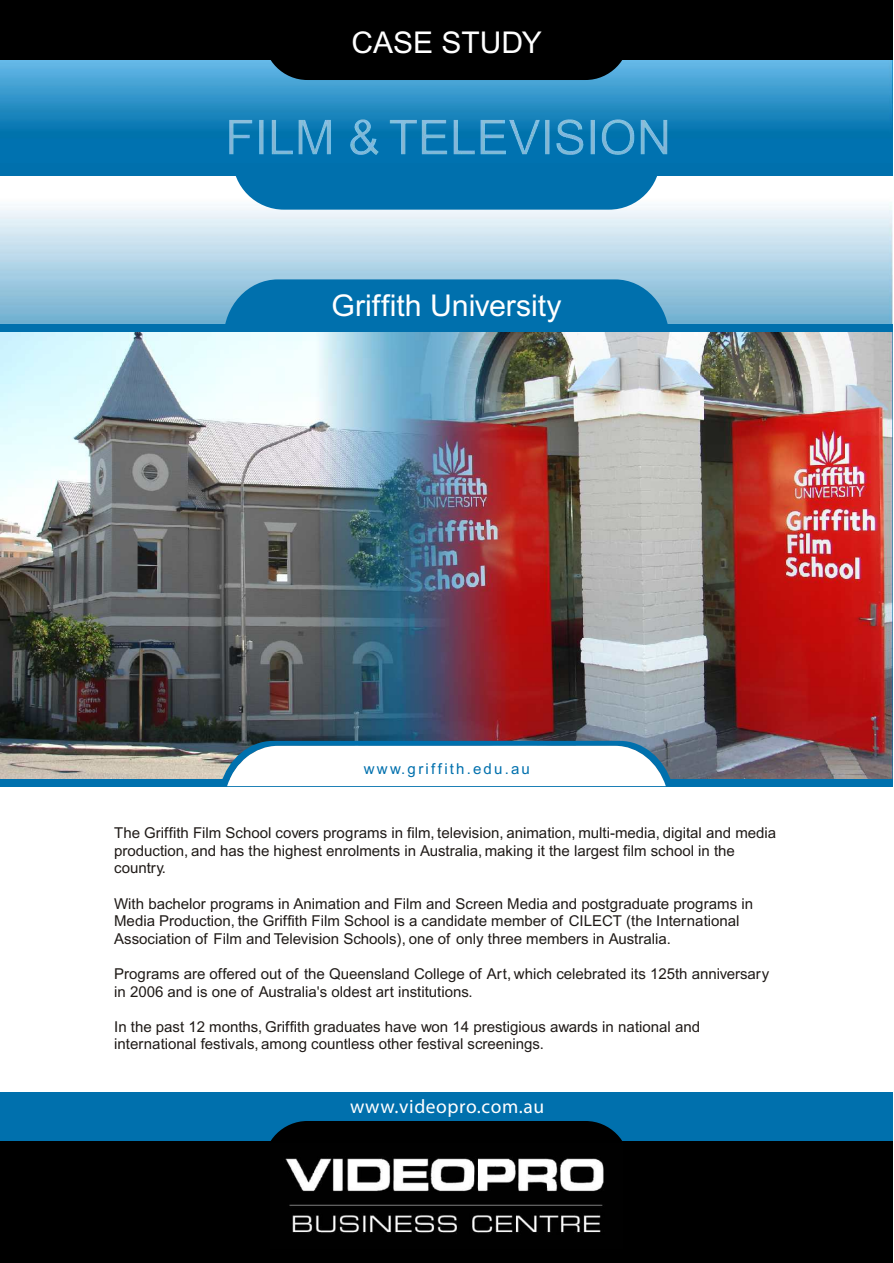
<style>
.page{position:relative;width:894px;height:1263px;background:#fff}
.page>*{position:absolute;margin:0;border:0;box-sizing:border-box;transform-origin:0 0}
.t1{font:30px "Arial";color:#fff}
.t2{font:19.5px "Myriad Pro";letter-spacing:.03em;color:#fff}
.t3{font:15px/17.5px "Arial";color:#1f1a17}
.t4{font:15px "Arial";letter-spacing:.145em;color:#0070ad}
</style>
<div class="page">
<img style="left:0;top:202px;width:893px;height:122px">
<div style="left:0;top:1093px;width:893px;height:170px;background:#0070ad"></div>
<div style="left:0;top:39px;width:893px;height:137px;background:#0070ad"></div>
<svg style="left:233px;top:176px;width:427px;height:34px;background:#147bb3"></svg>
<div style="left:0;top:1142px;width:893px;height:121px;background:#000"></div>
<div style="left:264px;top:1121px;width:365px;height:139px;background:#000;border-radius:44px"></div>
<img style="left:285px;top:1158px;width:319px;height:76px">
<img style="left:0;top:59px;width:893px;height:96px">
<img style="left:229px;top:119px;width:150px;height:36px">
<div style="left:0;top:0;width:893px;height:59px;background:#000"></div>
<svg style="left:264px;top:59px;width:365px;height:21px;background:#070f14"></svg>
<div style="left:224px;top:279px;width:445px;height:270px;background:#0070ad;border-radius:56px"></div>
<img style="left:542px;top:332px;width:351px;height:446px">
<img style="left:0;top:332px;width:542px;height:446px">
<svg style="left:24px;top:741px;width:845px;height:45px"></svg>
<h1 class="t1" style="left:351px;top:31px;width:192px">CASE STUDY</h1>
<h1 class="t1" style="left:332px;top:294px;width:231px">Griffith University</h1>
<p class="t4" style="left:364px;top:763px;width:168px">www.griffith.edu.au</p>
<p class="t3" style="left:114px;top:826px;width:664px">The Griffith Film School covers programs in film, television, animation, multi-media, digital and media production, and has the highest enrolments in Australia, making it the largest film school in the country.</p>
<p class="t3" style="left:114px;top:896px;width:640px">With bachelor programs in Animation and Film and Screen Media and postgraduate programs in<br>Media Production, the Griffith Film School is a candidate member of CILECT (the International<br>Association of Film and Television Schools), one of only three members in Australia.</p>
<p class="t3" style="left:114px;top:966px;width:657px">Programs are offered out of the Queensland College of Art, which celebrated its 125th anniversary in 2006 and is one of Australia's oldest art institutions.</p>
<p class="t3" style="left:114px;top:1019px;width:587px">In the past 12 months, Griffith graduates have won 14 prestigious awards in national and international festivals, among countless other festival screenings.</p>
<h2 class="t2" style="left:350px;top:1098px;width:196px">www.videopro.com.au</h2>
</div>
